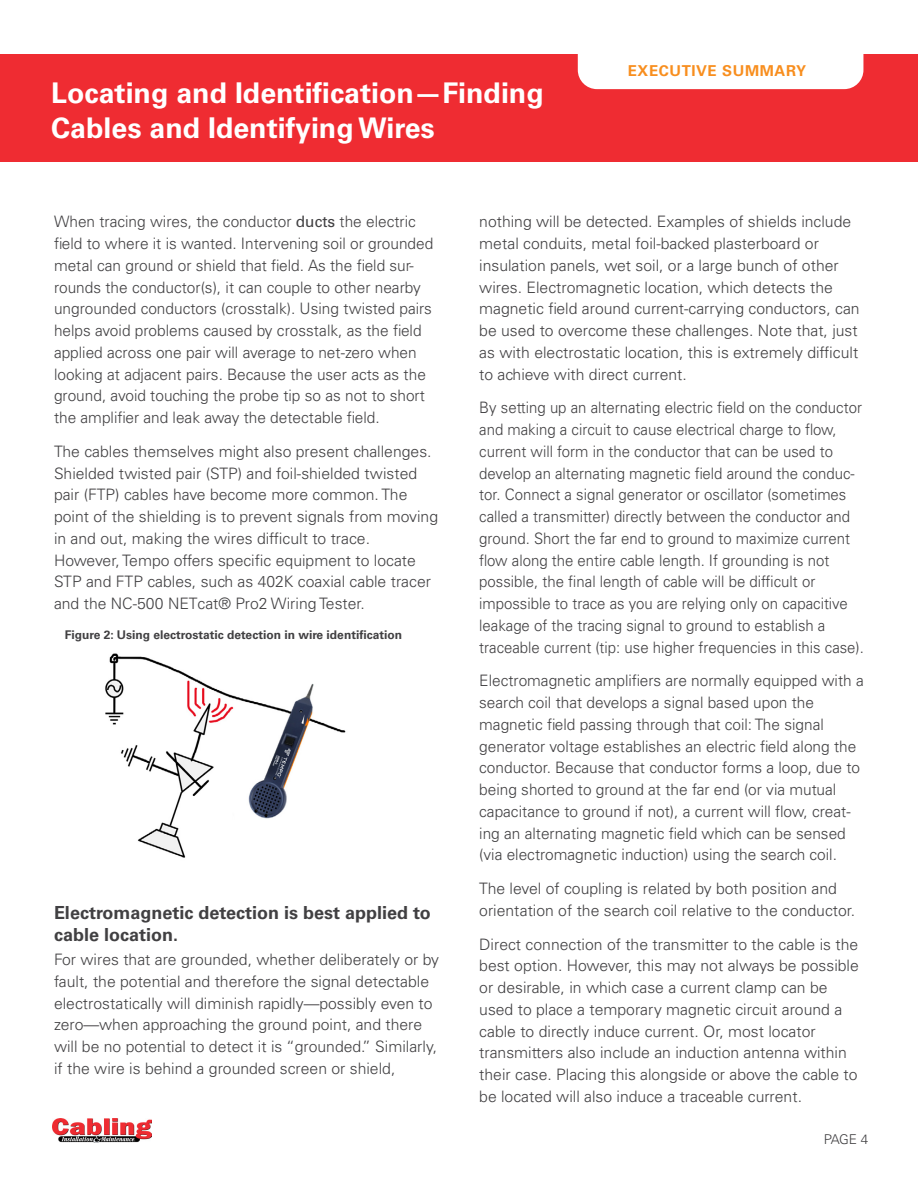
<style>
.page{position:relative;width:918px;height:1188px;background:#fff}
.page>*{position:absolute;margin:0;border:0;box-sizing:border-box;transform-origin:0 0}
.t1{font:700 28.5px/34.2px "Univers LT Std";color:#fff}
.t2{font:700 18px/21.8px "Univers LT Std";color:#414042}
.t3{font:300 15.75px/21.8px "Univers LT Std";color:#414042}
.t4{font:300 15.75px/21.8px "Univers LT Std";color:#414042;scale:.95 1}
.t5{font:700 15px "Univers LT Std";letter-spacing:.04em;color:#f88e1e}
.t6{font:300 13.5px "Univers LT Std";color:#414042}
.t7{font:700 12px "Univers LT Std";color:#414042}
.s1{font-weight:400}
</style>
<div class="page">
<div style="left:0;top:54px;width:918px;height:108px;background:#ef2c32"></div>
<div style="left:578px;top:54px;width:285px;height:35px;background:#fff"></div>
<img style="left:52px;top:1118px;width:99px;height:25px">
<img style="left:105px;top:653px;width:241px;height:205px">
<h1 class="t1" style="left:51px;top:77px;width:494px">Locating and Identification—Finding<br>Cables and Identifying Wires</h1>
<p class="t5" style="left:628px;top:62px;width:180px">EXECUTIVE SUMMARY</p>
<p class="t3" style="left:54px;top:211px;width:381px">When tracing wires, the conductor <span class="s1">ducts</span> the electric field to where it is wanted. Intervening soil or grounded metal can ground or shield that field. As the field sur&shy;rounds the conductor(s), it can couple to other nearby ungrounded conductors (crosstalk). Using twisted pairs helps avoid problems caused by crosstalk, as the field applied across one pair will average to net-zero when looking at adjacent pairs. Because the user acts as the ground, avoid touching the probe tip so as not to short the amplifier and leak away the detectable field.</p>
<p class="t3" style="left:54px;top:440px;width:386px">The cables themselves might also present challenges.<br>Shielded twisted pair (STP) and foil-shielded twisted pair (FTP) cables have become more common. The point of the shielding is to prevent signals from moving in and out, making the wires difficult to trace.<br>However, Tempo offers specific equipment to locate STP and FTP cables, such as 402K coaxial cable tracer and the NC-500 NETcat® Pro2 Wiring Tester.</p>
<p class="t7" style="left:65px;top:627px;width:339px">Figure 2: Using electrostatic detection in wire identification</p>
<p class="t2" style="left:54px;top:902px;width:378px">Electromagnetic detection is best applied to cable location.</p>
<p class="t3" style="left:54px;top:949px;width:387px">For wires that are grounded, whether deliberately or by fault, the potential and therefore the signal detectable electrostatically will diminish rapidly—possibly even to zero—when approaching the ground point, and there will be no potential to detect it is “grounded.” Similarly, if the wire is behind a grounded screen or shield,</p>
<p class="t3" style="left:479px;top:211px;width:382px">nothing will be detected. Examples of shields include metal conduits, metal foil-backed plasterboard or insulation panels, wet soil, or a large bunch of other wires. Electromagnetic location, which detects the magnetic field around current-carrying conductors, can be used to overcome these challenges. Note that, just as with electrostatic location, this is extremely difficult to achieve with direct current.</p>
<p class="t4" style="left:479px;top:397px;width:406px">By setting up an alternating electric field on the conductor and making a circuit to cause electrical charge to flow, current will form in the conductor that can be used to develop an alternating magnetic field around the conduc&shy;tor. Connect a signal generator or oscillator (sometimes called a transmitter) directly between the conductor and ground. Short the far end to ground to maximize current flow along the entire cable length. If grounding is not possible, the final length of cable will be difficult or impossible to trace as you are relying only on capacitive leakage of the tracing signal to ground to establish a traceable current (tip: use higher frequencies in this case).</p>
<p class="t3" style="left:479px;top:670px;width:386px">Electromagnetic amplifiers are normally equipped with a search coil that develops a signal based upon the magnetic field passing through that coil: The signal generator voltage establishes an electric field along the conductor. Because that conductor forms a loop, due to being shorted to ground at the far end (or via mutual capacitance to ground if not), a current will flow, creat&shy;ing an alternating magnetic field which can be sensed (via electromagnetic induction) using the search coil.</p>
<p class="t3" style="left:479px;top:878px;width:378px">The level of coupling is related by both position and orientation of the search coil relative to the conductor.</p>
<p class="t3" style="left:479px;top:933px;width:381px">Direct connection of the transmitter to the cable is the best option. However, this may not always be possible or desirable, in which case a current clamp can be used to place a temporary magnetic circuit around a cable to directly induce current. Or, most locator transmitters also include an induction antenna within their case. Placing this alongside or above the cable to be located will also induce a traceable current.</p>
<p class="t6" style="left:824px;top:1132px;width:46px">PAGE 4</p>
</div>
